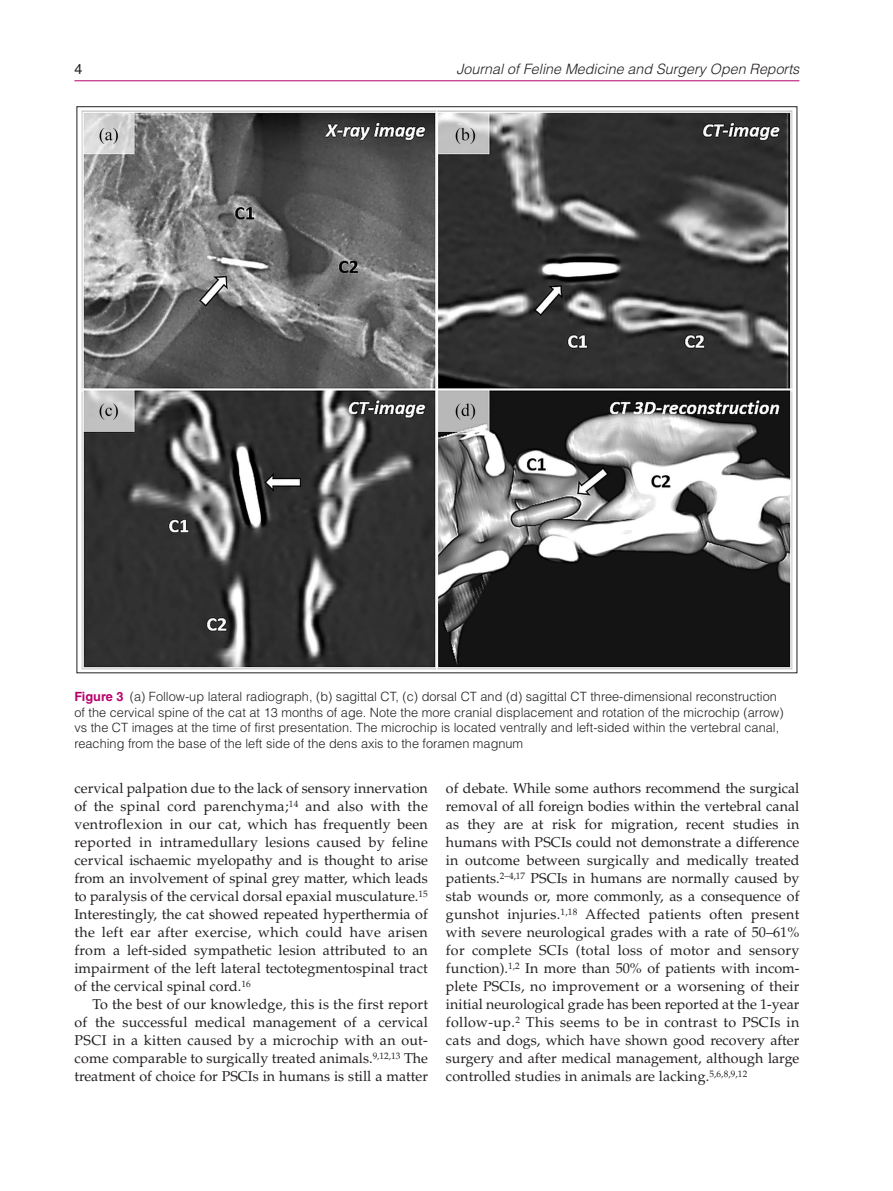
<style>
.page{position:relative;width:893px;height:1191px;background:#fff}
.page>*{position:absolute;margin:0;border:0;box-sizing:border-box;transform-origin:0 0}
.t1{font:14.25px/18px "Palatino LT Std";letter-spacing:.005em;color:#231f20;text-align:justify}
.t2{font:italic 300 14.25px "Helvetica LT Std";color:#231f20}
.t3{font:14.25px "Helvetica LT Std";color:#231f20}
.t4{font:300 12.75px/15.8px "Helvetica LT Std";color:#231f20}
.s1{font-weight:700;color:#b6036c}
</style>
<div class="page">
<hr style="left:74px;top:80px;width:725px;height:1px;background:#b6036c">
<img style="left:81px;top:110px;width:712px;height:560px">
<p class="t3" style="left:74px;top:61px;width:9px">4</p>
<p class="t2" style="left:456px;top:60px;width:344px">Journal of Feline Medicine and Surgery Open Reports</p>
<p class="t4" style="left:74px;top:688px;width:711px"><span class="s1">Figure 3</span> (a) Follow-up lateral radiograph, (b) sagittal CT, (c) dorsal CT and (d) sagittal CT three-dimensional reconstruction of the cervical spine of the cat at 13 months of age. Note the more cranial displacement and rotation of the microchip (arrow) vs the CT images at the time of first presentation. The microchip is located ventrally and left-sided within the vertebral canal, reaching from the base of the left side of the dens axis to the foramen magnum</p>
<p class="t1" style="left:74px;top:779px;width:355px">cervical palpation due to the lack of sensory innervation of the spinal cord parenchyma;<sup>14</sup> and also with the ventroflexion in our cat, which has frequently been reported in intramedullary lesions caused by feline cervical ischaemic myelopathy and is thought to arise from an involvement of spinal grey matter, which leads to paralysis of the cervical dorsal epaxial musculature.<sup>15<br></sup>Interestingly, the cat showed repeated hyperthermia of the left ear after exercise, which could have arisen from a left-sided sympathetic lesion attributed to an impairment of the left lateral tectotegmentospinal tract of the cervical spinal cord.<sup>16</sup></p>
<p class="t1" style="left:74px;top:995px;width:355px;text-indent:18px">To the best of our knowledge, this is the first report of the successful medical management of a cervical PSCI in a kitten caused by a microchip with an out&shy;come comparable to surgically treated animals.<sup>9,12,13</sup> The treatment of choice for PSCIs in humans is still a matter</p>
<p class="t1" style="left:446px;top:779px;width:355px">of debate. While some authors recommend the surgical removal of all foreign bodies within the vertebral canal as they are at risk for migration, recent studies in humans with PSCIs could not demonstrate a difference in outcome between surgically and medically treated patients.<sup>2–4,17</sup> PSCIs in humans are normally caused by stab wounds or, more commonly, as a consequence of gunshot injuries.<sup>1,18</sup> Affected patients often present with severe neurological grades with a rate of 50–61% for complete SCIs (total loss of motor and sensory function).<sup>1,2</sup> In more than 50% of patients with incom&shy;plete PSCIs, no improvement or a worsening of their initial neurological grade has been reported at the 1-year follow-up.<sup>2</sup> This seems to be in contrast to PSCIs in cats and dogs, which have shown good recovery after surgery and after medical management, although large controlled studies in animals are lacking.<sup>5,6,8,9,12</sup></p>
</div>
